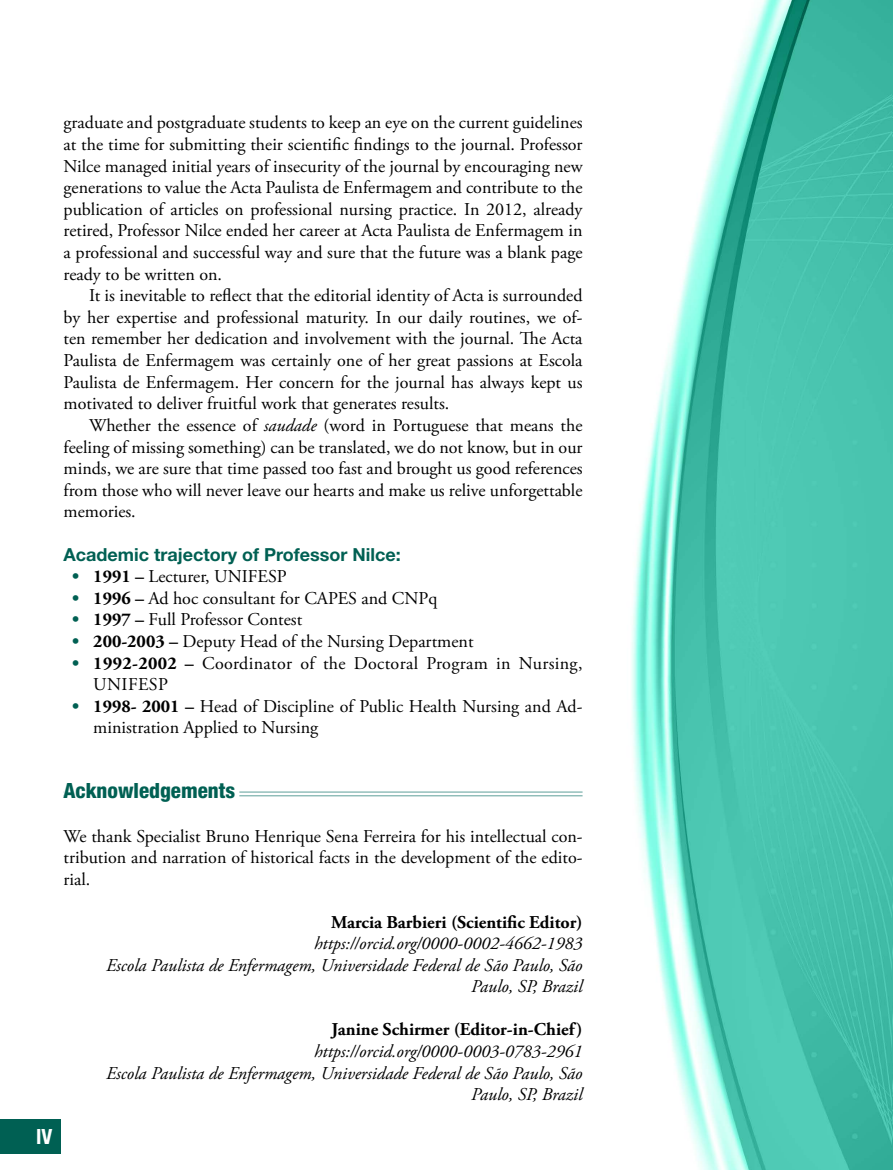
<style>
.page{position:relative;width:893px;height:1170px;background:#fff}
.page>*{position:absolute;margin:0;border:0;box-sizing:border-box;transform-origin:0 0}
.t1{font:800 condensed 21px "Helvetica Neue LT Std";color:#006053}
.t2{font:700 condensed 21px "Helvetica Neue LT Std";color:#fff}
.t3{font:18px/21.6px "Adobe Garamond Pro";color:#000;text-align:justify}
.t4{font:italic 18px/21.6px "Adobe Garamond Pro";color:#000;text-align:right}
.t5{font:700 18px "Adobe Garamond Pro";color:#000}
.t6{font:18px/21.6px "Adobe Garamond Pro";letter-spacing:.02em;color:#000}
.t7{font:700 18px "Helvetica Neue LT Std";color:#006053}
.s1{font-style:italic}
.s2{font-weight:700;color:#006053}
.s3{font-weight:700}
</style>
<div class="page">
<div style="left:0;top:1118px;width:61px;height:35px;background:#006053"></div>
<img style="left:631px;top:0;width:262px;height:1169px">
<hr style="left:64px;top:791px;width:519px;height:1px;background:#5e9f99">
<hr style="left:64px;top:795px;width:519px;height:1px;background:#5e9f99">
<div style="left:64px;top:785px;width:175px;height:20px;background:#fff"></div>
<p class="t3" style="left:64px;top:112px;width:521px">graduate and postgraduate students to keep an eye on the current guidelines at the time for submitting their scientific findings to the journal. Professor Nilce managed initial years of insecurity of the journal by encouraging new generations to value the Acta Paulista de Enfermagem and contribute to the publication of articles on professional nursing practice. In 2012, already retired, Professor Nilce ended her career at Acta Paulista de Enfermagem in a professional and successful way and sure that the future was a blank page ready to be written on.</p>
<p class="t3" style="left:64px;top:285px;width:521px;text-indent:26px">It is inevitable to reflect that the editorial identity of Acta is surrounded by her expertise and professional maturity. In our daily routines, we of&shy;ten remember her dedication and involvement with the journal. The Acta Paulista de Enfermagem was certainly one of her great passions at Escola Paulista de Enfermagem. Her concern for the journal has always kept us motivated to deliver fruitful work that generates results.</p>
<p class="t3" style="left:64px;top:415px;width:521px;text-indent:26px">Whether the essence of <span class="s1">saudade</span> (word in Portuguese that means the feeling of missing something) can be translated, we do not know, but in our minds, we are sure that time passed too fast and brought us good references from those who will never leave our hearts and make us relive unforgettable memories.</p>
<p class="t7" style="left:64px;top:543px;width:339px">Academic trajectory of Professor Nilce:</p>
<p class="t3" style="left:72px;top:566px;width:216px"><span class="s2">•</span> <span class="s3">1991 –</span> Lecturer, UNIFESP</p>
<p class="t3" style="left:72px;top:588px;width:367px"><span class="s2">•</span> <span class="s3">1996 –</span> Ad hoc consultant for CAPES and CNPq</p>
<p class="t3" style="left:72px;top:609px;width:232px"><span class="s2">•</span> <span class="s3">1997 –</span> Full Professor Contest</p>
<p class="t3" style="left:72px;top:631px;width:403px"><span class="s2">•</span> <span class="s3">200-2003 –</span> Deputy Head of the Nursing Department</p>
<p class="t6" style="left:93px;top:652px;width:491px;text-indent:-21px"><span class="s2">•</span> <span class="s3">1992-2002 –</span> Coordinator of the Doctoral Program in Nursing,<br>UNIFESP</p>
<p class="t3" style="left:93px;top:696px;width:491px;text-indent:-21px"><span class="s2">•</span> <span class="s3">1998- 2001 –</span> Head of Discipline of Public Health Nursing and Ad&shy;ministration Applied to Nursing</p>
<p class="t2" style="left:36px;top:1123px;width:18px">IV</p>
<p class="t1" style="left:64px;top:777px;width:173px">Acknowledgements</p>
<p class="t3" style="left:64px;top:825px;width:521px">We thank Specialist Bruno Henrique Sena Ferreira for his intellectual con&shy;tribution and narration of historical facts in the development of the edito&shy;rial.</p>
<p class="t5" style="left:331px;top:911px;width:253px">Marcia Barbieri (Scientific Editor)</p>
<p class="t4" style="left:106px;top:933px;width:478px">https://orcid.org/0000-0002-4662-1983<br>Escola Paulista de Enfermagem, Universidade Federal de São Paulo, São<br>Paulo, SP, Brazil</p>
<p class="t5" style="left:331px;top:1019px;width:253px">Janine Schirmer (Editor-in-Chief)</p>
<p class="t4" style="left:106px;top:1040px;width:478px">https://orcid.org/0000-0003-0783-2961<br>Escola Paulista de Enfermagem, Universidade Federal de São Paulo, São<br>Paulo, SP, Brazil</p>
</div>
